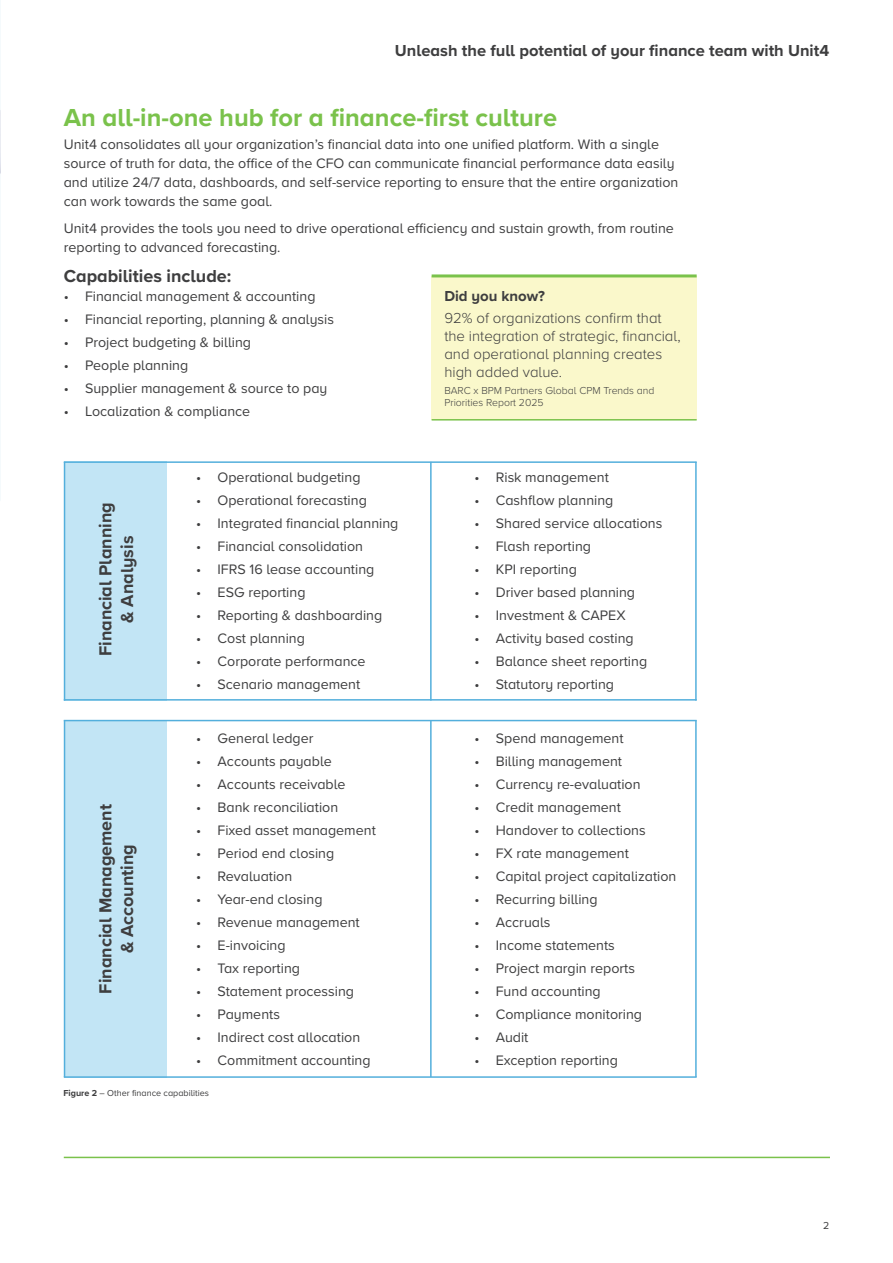
<style>
.page{position:relative;width:893px;height:1263px;background:#fff}
.page>*{position:absolute;margin:0;border:0;box-sizing:border-box;transform-origin:0 0}
.t1{font:700 25.5px "Proxima Nova A";color:#7ac24b}
.t2{font:700 18px/21.6px "Proxima Nova A";color:#3e3e3f;text-align:center}
.t3{font:700 16.5px "Proxima Nova A";color:#3e3e3f}
.t4{font:300 15px/18px "Proxima Nova A";color:#3e3e3f}
.t5{font:700 15px "Proxima Nova A";color:#3e3e3f}
.t6{font:14.25px/18.8px "Proxima Nova A";color:#3e3e3f}
.t7{font:300 10.5px/12.6px "Proxima Nova A";color:#3e3e3f}
.t8{font:10.5px "Proxima Nova A";color:#3e3e3f}
.t9{font:9px "Proxima Nova A";color:#3e3e3f}
.s1{font-weight:700}
</style>
<div class="page">
<hr style="left:64px;top:1157px;width:766px;height:1px;background:#7ac24b">
<img style="left:0;top:110px;width:1px;height:64px">
<div style="left:64px;top:461px;width:103px;height:240px;background:#c2e5f5"></div>
<hr style="left:64px;top:461px;width:633px;height:2px;background:#53afdc">
<hr style="left:430px;top:462px;width:2px;height:239px;background:#53afdc">
<hr style="left:64px;top:699px;width:633px;height:2px;background:#53afdc">
<div style="left:64px;top:720px;width:103px;height:358px;background:#c2e5f5"></div>
<hr style="left:64px;top:720px;width:633px;height:1px;background:#53afdc">
<hr style="left:430px;top:720px;width:2px;height:357px;background:#53afdc">
<hr style="left:64px;top:1076px;width:633px;height:2px;background:#53afdc">
<hr style="left:695px;top:462px;width:2px;height:239px;background:#53afdc">
<hr style="left:64px;top:462px;width:1px;height:239px;background:#53afdc">
<hr style="left:64px;top:720px;width:1px;height:357px;background:#53afdc">
<hr style="left:695px;top:720px;width:2px;height:357px;background:#53afdc">
<div style="left:432px;top:276px;width:265px;height:143px;background:#faf8cb"></div>
<hr style="left:432px;top:274px;width:265px;height:3px;background:#7ac24b">
<hr style="left:432px;top:419px;width:265px;height:1px;background:#7ac24b">
<p class="t3" style="left:395px;top:38px;width:436px">Unleash the full potential of your finance team with Unit4</p>
<h1 class="t1" style="left:64px;top:99px;width:495px">An all-in-one hub for a finance-first culture</h1>
<p class="t6" style="left:64px;top:135px;width:616px">Unit4 consolidates all your organization’s financial data into one unified platform. With a single source of truth for data, the office of the CFO can communicate financial performance data easily and utilize 24/7 data, dashboards, and self-service reporting to ensure that the entire organization can work towards the same goal.</p>
<p class="t6" style="left:64px;top:218px;width:612px">Unit4 provides the tools you need to drive operational efficiency and sustain growth, from routine reporting to advanced forecasting.</p>
<p class="t2" style="left:64px;top:265px;width:169px">Capabilities include:</p>
<p class="t6" style="left:64px;top:286px;width:253px">• Financial management &amp; accounting</p>
<p class="t6" style="left:64px;top:309px;width:272px">• Financial reporting, planning &amp; analysis</p>
<p class="t6" style="left:64px;top:332px;width:189px">• Project budgeting &amp; billing</p>
<p class="t6" style="left:64px;top:355px;width:126px">• People planning</p>
<p class="t6" style="left:64px;top:378px;width:265px">• Supplier management &amp; source to pay</p>
<p class="t6" style="left:64px;top:401px;width:188px">• Localization &amp; compliance</p>
<p class="t5" style="left:444px;top:284px;width:102px">Did you know?</p>
<p class="t4" style="left:444px;top:308px;width:238px">92% of organizations confirm that the integration of strategic, financial, and operational planning creates high added value.</p>
<p class="t7" style="left:444px;top:383px;width:212px">BARC x BPM Partners Global CPM Trends and<br>Priorities Report 2025</p>
<p class="t2" style="left:94px;top:656px;width:155px;rotate:-90deg">Financial Planning &amp; Analysis</p>
<p class="t2" style="left:94px;top:993px;width:191px;rotate:-90deg">Financial Management &amp; Accounting</p>
<p class="t6" style="left:196px;top:467px;width:166px">• Operational budgeting</p>
<p class="t6" style="left:196px;top:490px;width:172px">• Operational forecasting</p>
<p class="t6" style="left:196px;top:513px;width:204px">• Integrated financial planning</p>
<p class="t6" style="left:196px;top:536px;width:168px">• Financial consolidation</p>
<p class="t6" style="left:196px;top:559px;width:180px">• IFRS 16 lease accounting</p>
<p class="t6" style="left:196px;top:582px;width:111px">• ESG reporting</p>
<p class="t6" style="left:196px;top:605px;width:188px">• Reporting &amp; dashboarding</p>
<p class="t6" style="left:196px;top:628px;width:110px">• Cost planning</p>
<p class="t6" style="left:196px;top:651px;width:171px">• Corporate performance</p>
<p class="t6" style="left:196px;top:674px;width:166px">• Scenario management</p>
<p class="t6" style="left:196px;top:729px;width:119px">• General ledger</p>
<p class="t6" style="left:196px;top:752px;width:137px">• Accounts payable</p>
<p class="t6" style="left:196px;top:775px;width:151px">• Accounts receivable</p>
<p class="t6" style="left:196px;top:798px;width:143px">• Bank reconciliation</p>
<p class="t6" style="left:196px;top:821px;width:181px">• Fixed asset management</p>
<p class="t6" style="left:196px;top:844px;width:140px">• Period end closing</p>
<p class="t6" style="left:196px;top:867px;width:97px">• Revaluation</p>
<p class="t6" style="left:196px;top:890px;width:128px">• Year-end closing</p>
<p class="t6" style="left:196px;top:913px;width:165px">• Revenue management</p>
<p class="t6" style="left:196px;top:936px;width:91px">• E-invoicing</p>
<p class="t6" style="left:196px;top:959px;width:105px">• Tax reporting</p>
<p class="t6" style="left:196px;top:982px;width:159px">• Statement processing</p>
<p class="t6" style="left:196px;top:1005px;width:85px">• Payments</p>
<p class="t6" style="left:196px;top:1028px;width:165px">• Indirect cost allocation</p>
<p class="t6" style="left:196px;top:1051px;width:176px">• Commitment accounting</p>
<p class="t9" style="left:63px;top:1087px;width:147px"><span class="s1">Figure 2</span> – Other finance capabilities</p>
<p class="t6" style="left:475px;top:467px;width:136px">• Risk management</p>
<p class="t6" style="left:475px;top:490px;width:140px">• Cashflow planning</p>
<p class="t6" style="left:475px;top:513px;width:189px">• Shared service allocations</p>
<p class="t6" style="left:475px;top:536px;width:118px">• Flash reporting</p>
<p class="t6" style="left:475px;top:559px;width:104px">• KPI reporting</p>
<p class="t6" style="left:475px;top:582px;width:162px">• Driver based planning</p>
<p class="t6" style="left:475px;top:605px;width:153px">• Investment &amp; CAPEX</p>
<p class="t6" style="left:475px;top:628px;width:161px">• Activity based costing</p>
<p class="t6" style="left:475px;top:651px;width:174px">• Balance sheet reporting</p>
<p class="t6" style="left:475px;top:674px;width:141px">• Statutory reporting</p>
<p class="t6" style="left:475px;top:729px;width:151px">• Spend management</p>
<p class="t6" style="left:475px;top:752px;width:149px">• Billing management</p>
<p class="t6" style="left:475px;top:775px;width:168px">• Currency re-evaluation</p>
<p class="t6" style="left:475px;top:798px;width:148px">• Credit management</p>
<p class="t6" style="left:475px;top:821px;width:173px">• Handover to collections</p>
<p class="t6" style="left:475px;top:844px;width:156px">• FX rate management</p>
<p class="t6" style="left:475px;top:867px;width:203px">• Capital project capitalization</p>
<p class="t6" style="left:475px;top:890px;width:125px">• Recurring billing</p>
<p class="t6" style="left:475px;top:913px;width:77px">• Accruals</p>
<p class="t6" style="left:475px;top:936px;width:142px">• Income statements</p>
<p class="t6" style="left:475px;top:959px;width:162px">• Project margin reports</p>
<p class="t6" style="left:475px;top:982px;width:128px">• Fund accounting</p>
<p class="t6" style="left:475px;top:1005px;width:169px">• Compliance monitoring</p>
<p class="t6" style="left:475px;top:1028px;width:55px">• Audit</p>
<p class="t6" style="left:475px;top:1051px;width:145px">• Exception reporting</p>
<p class="t8" style="left:823px;top:1217px;width:8px">2</p>
</div>
